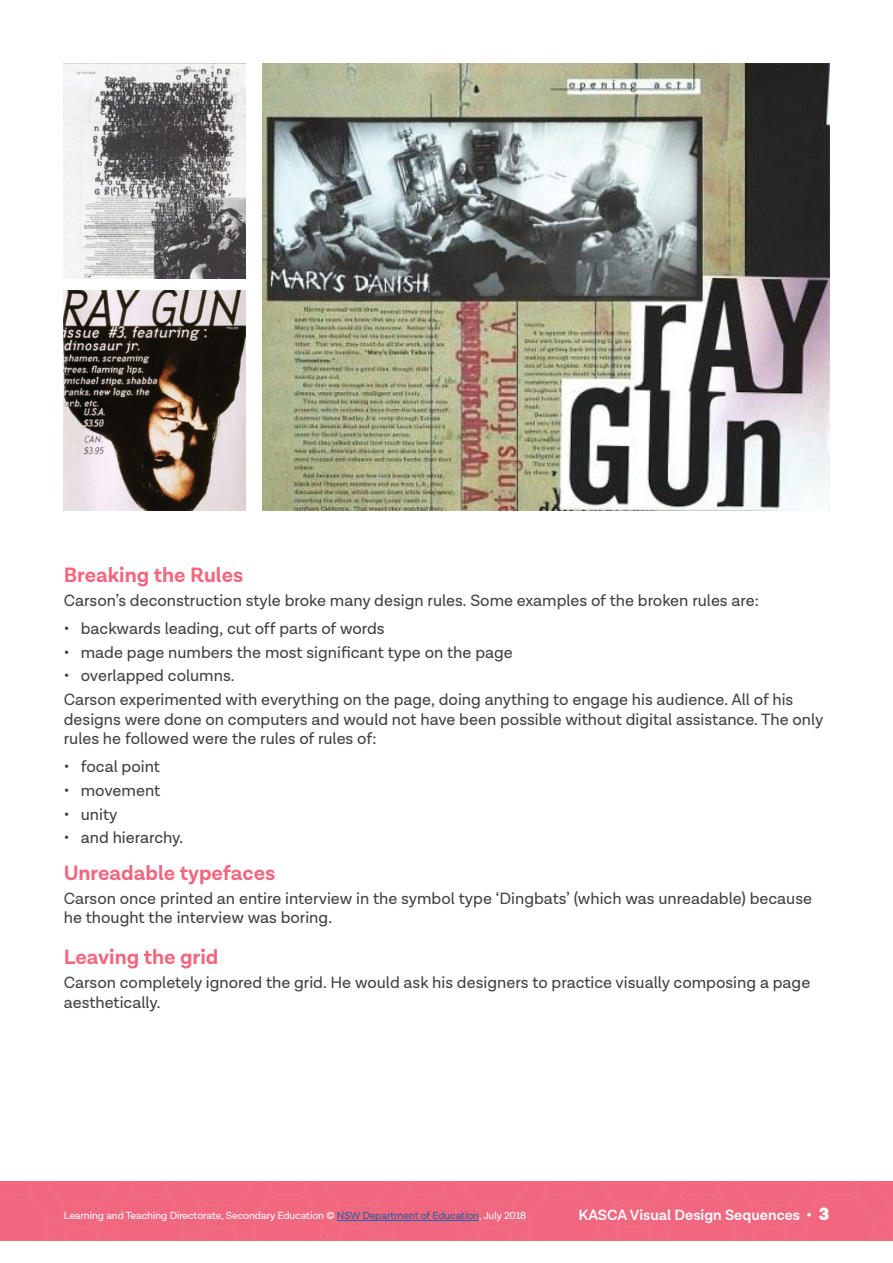
<style>
.page{position:relative;width:893px;height:1263px;background:#fff}
.page>*{position:absolute;margin:0;border:0;box-sizing:border-box;transform-origin:0 0}
.t1{font:700 21px "Lota Grotesque";color:#f16780}
.t2{font:16.5px/19.5px "Lota Grotesque";color:#414042}
.t3{font:600 15px "Lota Grotesque";color:#fff}
.t4{font:10.5px "Lota Grotesque";letter-spacing:-.01em;color:#fff}
.s1{color:#215e9e}
.s2{font-weight:900;font-size:18px}
</style>
<div class="page">
<div style="left:0;top:1181px;width:893px;height:59px;background:#f16780"></div>
<hr style="left:337px;top:1220px;width:142px;height:1px;background:#215e9e">
<img style="left:64px;top:64px;width:182px;height:214px">
<img style="left:64px;top:291px;width:182px;height:219px">
<img style="left:262px;top:64px;width:567px;height:446px">
<p class="t1" style="left:64px;top:563px;width:181px">Breaking the Rules</p>
<p class="t2" style="left:64px;top:591px;width:697px">Carson’s deconstruction style broke many design rules. Some examples of the broken rules are:</p>
<p class="t2" style="left:64px;top:619px;width:322px">• backwards leading, cut off parts of words</p>
<p class="t2" style="left:64px;top:643px;width:451px">• made page numbers the most significant type on the page</p>
<p class="t2" style="left:64px;top:664px;width:731px;line-height:23.7px">• overlapped columns.<br>Carson experimented with everything on the page, doing anything to engage his audience. All of his</p>
<p class="t2" style="left:64px;top:710px;width:761px">designs were done on computers and would not have been possible without digital assistance. The only rules he followed were the rules of rules of:</p>
<p class="t2" style="left:64px;top:757px;width:98px">• focal point</p>
<p class="t2" style="left:64px;top:781px;width:98px">• movement</p>
<p class="t2" style="left:64px;top:805px;width:55px">• unity</p>
<p class="t2" style="left:64px;top:828px;width:121px">• and hierarchy.</p>
<p class="t1" style="left:64px;top:861px;width:213px">Unreadable typefaces</p>
<p class="t2" style="left:64px;top:889px;width:750px">Carson once printed an entire interview in the symbol type ‘Dingbats’ (which was unreadable) because he thought the interview was boring.</p>
<p class="t1" style="left:64px;top:945px;width:156px">Leaving the grid</p>
<p class="t2" style="left:64px;top:973px;width:748px">Carson completely ignored the grid. He would ask his designers to practice visually composing a page aesthetically.</p>
<p class="t4" style="left:64px;top:1210px;width:464px">Learning and Teaching Directorate, Secondary Education © <span class="s1">NSW Department of Education</span>, July 2018</p>
<p class="t3" style="left:578px;top:1206px;width:252px">KASCA Visual Design Sequences • <span class="s2">3</span></p>
</div>
